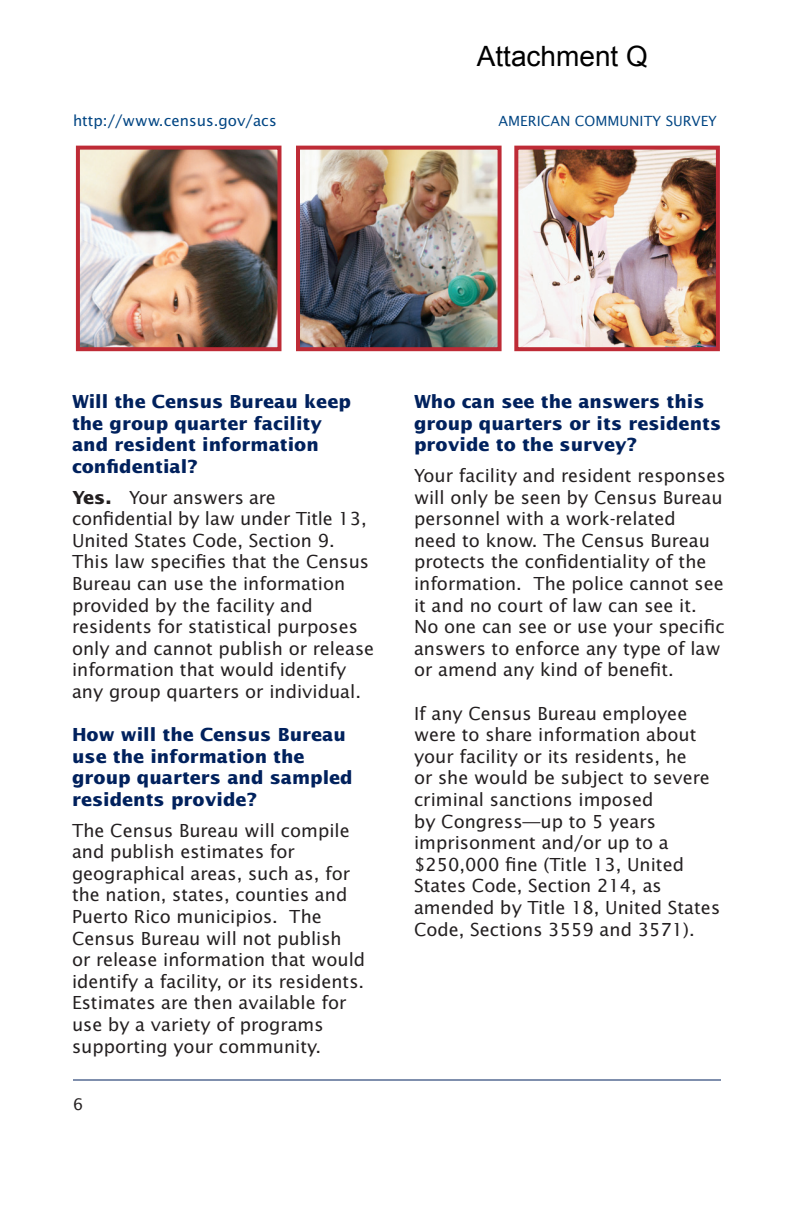
<style>
.page{position:relative;width:792px;height:1224px;background:#fff}
.page>*{position:absolute;margin:0;border:0;box-sizing:border-box;transform-origin:0 0}
.t1{font:28px "Arial";color:#000}
.t2{font:18px/21.6px "Lucida Sans";color:#231f20}
.t3{font:700 18px/21.6px "Lucida Sans";color:#00215d}
.t4{font:16px "Lucida Sans";color:#231f20}
.t5{font:15px "Lucida Sans";color:#004583}
.t6{font:14px "Lucida Sans";color:#004583}
.s1{font-weight:700}
</style>
<div class="page">
<hr style="left:73px;top:1080px;width:648px;height:1px;background:#00215d">
<img style="left:519px;top:151px;width:196px;height:195px">
<div style="left:514px;top:146px;width:206px;height:205px;border:4px solid #be2b36"></div>
<img style="left:81px;top:151px;width:195px;height:195px">
<div style="left:76px;top:146px;width:205px;height:205px;border:4px solid #be2b36"></div>
<img style="left:301px;top:151px;width:196px;height:195px">
<div style="left:296px;top:146px;width:206px;height:205px;border:4px solid #be2b36"></div>
<h1 class="t1" style="left:477px;top:38px;width:173px">Attachment Q</h1>
<p class="t5" style="left:73px;top:112px;width:205px">http://www.census.gov/acs</p>
<p class="t6" style="left:499px;top:113px;width:220px">AMERICAN COMMUNITY SURVEY</p>
<p class="t3" style="left:72px;top:391px;width:280px">Will the Census Bureau keep the group quarter facility and resident information confidential?</p>
<p class="t2" style="left:72px;top:487px;width:304px"><span class="s1">Yes.</span> Your answers are confidential by law under Title 13,<br>United States Code, Section 9.<br>This law specifies that the Census<br>Bureau can use the information provided by the facility and residents for statistical purposes only and cannot publish or release information that would identify any group quarters or individual.</p>
<p class="t3" style="left:72px;top:724px;width:282px">How will the Census Bureau use the information the group quarters and sampled residents provide?</p>
<p class="t2" style="left:72px;top:820px;width:295px">The Census Bureau will compile and publish estimates for geographical areas, such as, for the nation, states, counties and<br>Puerto Rico municipios. The<br>Census Bureau will not publish<br>or release information that would identify a facility, or its residents.<br>Estimates are then available for use by a variety of programs supporting your community.</p>
<p class="t4" style="left:73px;top:1095px;width:12px">6</p>
<p class="t3" style="left:414px;top:391px;width:309px">Who can see the answers this group quarters or its residents provide to the survey?</p>
<p class="t2" style="left:414px;top:465px;width:313px">Your facility and resident responses will only be seen by Census Bureau personnel with a work-related<br>need to know. The Census Bureau protects the confidentiality of the information. The police cannot see it and no court of law can see it.<br>No one can see or use your specific answers to enforce any type of law or amend any kind of benefit.</p>
<p class="t2" style="left:414px;top:703px;width:308px">If any Census Bureau employee were to share information about your facility or its residents, he<br>or she would be subject to severe criminal sanctions imposed<br>by Congress—up to 5 years imprisonment and/or up to a $250,000 fine (Title 13, United<br>States Code, Section 214, as amended by Title 18, United States<br>Code, Sections 3559 and 3571).</p>
</div>
